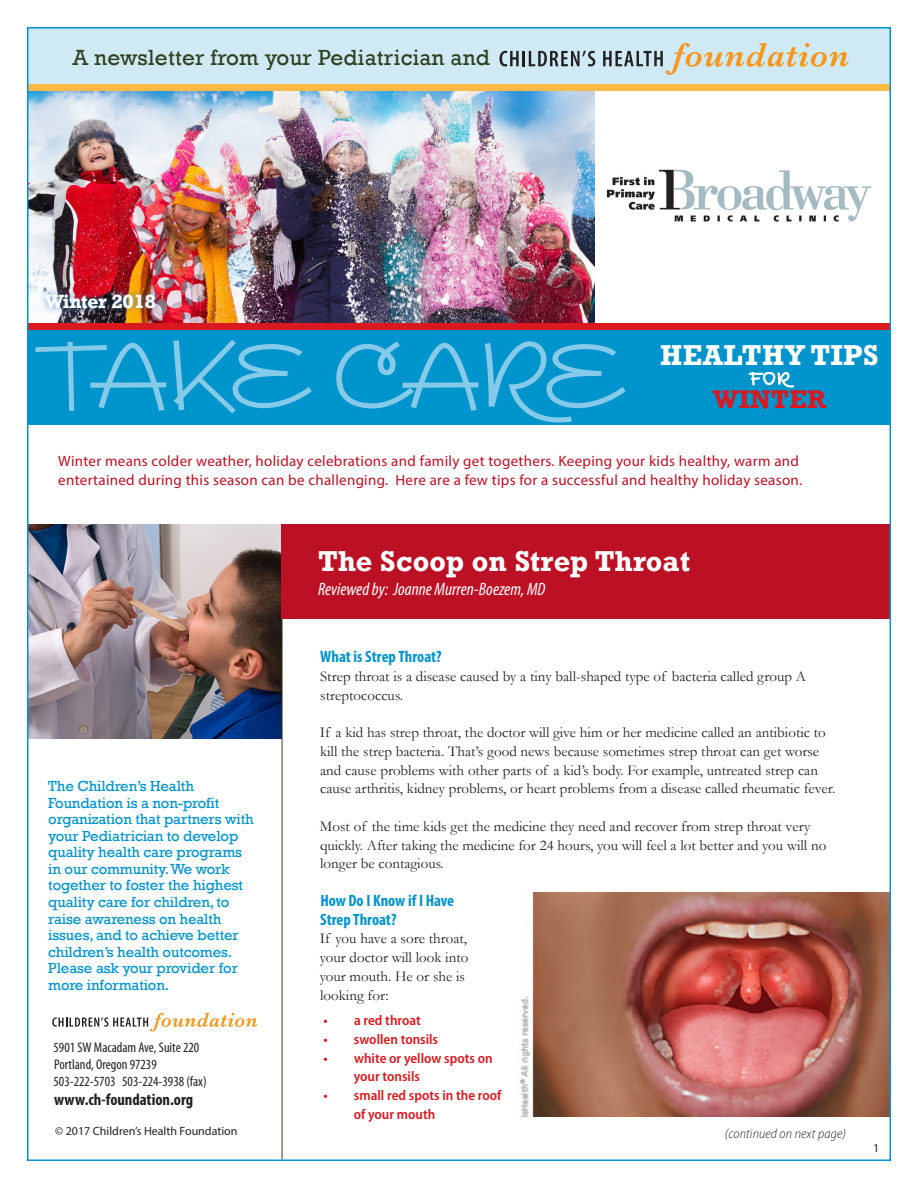
<style>
.page{position:relative;width:918px;height:1188px;background:#fff}
.page>*{position:absolute;margin:0;border:0;box-sizing:border-box;transform-origin:0 0}
.text{font:87.45px "Rickles";letter-spacing:-.02em;color:#85cae9}
.text-2{font:700 27px "Rockwell";letter-spacing:.01em;color:#fff}
.text-3{font:700 24px "Rockwell";letter-spacing:.02em;color:#d9181f}
.text-4{font:22.5px "Rockwell";letter-spacing:.01em;color:#314120}
.text-5{font:italic condensed 18px "Myriad Pro";color:#fff}
.text-6{font:700 18px "Rockwell";letter-spacing:-.015em;color:#fff}
.text-7{font:700 condensed 16.5px/18.8px "Myriad Pro";color:#0094cc}
.t1{font:700 condensed 16.5px "Myriad Pro";color:#231f20}
.text-8{font:15px/18.8px "Garamond";color:#231f20}
.text-9{font:15px/16.5px "Rockwell";letter-spacing:-.01em;color:#0094cc}
.text-10{font:15px/19.5px "Myriad Pro";letter-spacing:.02em;color:#bc1024}
.t2{font:600 semi-condensed 14.25px/18.8px "Myriad Pro";color:#d9181f}
.t3{font:condensed 14.1px "Myriad Pro";color:#231f20}
.text-11{font:italic 300 semi-condensed 13.5px "Myriad Pro";letter-spacing:.01em;color:#231f20}
.text-12{font:12px "Myriad Pro";color:#231f20}
</style>
<div class="page">
<img style="left:30px;top:91px;width:565px;height:232px">
<svg style="left:52px;top:1013px;width:205px;height:19px"></svg>
<div style="left:28px;top:28px;width:862px;height:59px;background:#cfe9f5"></div>
<svg style="left:500px;top:51px;width:19px;height:15px"></svg>
<hr style="left:522px;top:51px;width:3px;height:15px;background:#231f20">
<svg style="left:529px;top:51px;width:66px;height:15px"></svg>
<svg style="left:603px;top:43px;width:246px;height:32px"></svg>
<div style="left:28px;top:84px;width:862px;height:7px;background:#fdb945"></div>
<div style="left:28px;top:323px;width:862px;height:95px;background:#d9181f"></div>
<div style="left:28px;top:330px;width:862px;height:94px;background:#0094cc"></div>
<svg style="left:748px;top:371px;width:46px;height:17px"></svg>
<img style="left:30px;top:524px;width:252px;height:215px">
<hr style="left:282px;top:526px;width:1px;height:633px;background:#314120">
<div style="left:282px;top:524px;width:608px;height:95px;background:#bc1024"></div>
<img style="left:520px;top:892px;width:368px;height:225px">
<img style="left:606px;top:170px;width:266px;height:52px">
<div style="left:38px;top:287px;width:124px;height:29px;background:#2b79bb;opacity:.73"></div>
<p class="text-4" style="left:72px;top:45px;width:419px">A newsletter from your Pediatrician and</p>
<p class="text-6" style="left:45px;top:290px;width:113px">Winter 2018</p>
<p class="text" style="left:39px;top:326px;width:581px">TAKE CARE</p>
<p class="text-2" style="left:660px;top:338px;width:220px">HEALTHY TIPS</p>
<p class="text-3" style="left:713px;top:384px;width:115px">WINTER</p>
<p class="text-10" style="left:58px;top:451px;width:746px">Winter means colder weather, holiday celebrations and family get togethers. Keeping your kids healthy, warm and entertained during this season can be challenging. Here are a few tips for a successful and healthy holiday season.</p>
<p class="text-9" style="left:48px;top:778px;width:207px">The Children’s Health<br>Foundation is a non-profit organization that partners with your Pediatrician to develop quality health care programs in our community. We work together to foster the highest quality care for children, to raise awareness on health issues, and to achieve better children’s health outcomes.<br>Please ask your provider for more information.</p>
<p class="t3" style="left:54px;top:1040px;width:147px">5901 SW Macadam Ave, Suite 220</p>
<p class="t3" style="left:54px;top:1057px;width:104px">Portland, Oregon 97239</p>
<p class="t3" style="left:54px;top:1074px;width:155px">503-222-5703 503-224-3938 (fax)</p>
<p class="t1" style="left:54px;top:1090px;width:141px">www.ch-foundation.org</p>
<p class="text-12" style="left:55px;top:1124px;width:184px">© 2017 Children’s Health Foundation</p>
<p class="text-2" style="left:318px;top:543px;width:374px">The Scoop on Strep Throat</p>
<p class="text-5" style="left:318px;top:578px;width:229px">Reviewed by: Joanne Murren-Boezem, MD</p>
<p class="text-7" style="left:320px;top:647px;width:123px">What is Strep Throat?</p>
<p class="text-8" style="left:320px;top:667px;width:487px">Strep throat is a disease caused by a tiny ball-shaped type of bacteria called group A streptococcus.</p>
<p class="text-8" style="left:320px;top:723px;width:517px">If a kid has strep throat, the doctor will give him or her medicine called an antibiotic to kill the strep bacteria. That’s good news because sometimes strep throat can get worse and cause problems with other parts of a kid’s body. For example, untreated strep can cause arthritis, kidney problems, or heart problems from a disease called rheumatic fever.</p>
<p class="text-8" style="left:320px;top:817px;width:508px">Most of the time kids get the medicine they need and recover from strep throat very quickly. After taking the medicine for 24 hours, you will feel a lot better and you will no longer be contagious.</p>
<p class="text-7" style="left:320px;top:891px;width:136px">How Do I Know if I Have<br>Strep Throat?</p>
<p class="text-8" style="left:320px;top:929px;width:150px">If you have a sore throat, your doctor will look into your mouth. He or she is looking for:</p>
<p class="t2" style="left:324px;top:1011px;width:99px">• a red throat</p>
<p class="t2" style="left:324px;top:1030px;width:116px">• swollen tonsils</p>
<p class="t2" style="left:354px;top:1049px;width:140px;text-indent:-30px">• white or yellow spots on your tonsils</p>
<p class="t2" style="left:354px;top:1086px;width:149px;text-indent:-30px">• small red spots in the roof of your mouth</p>
<p class="text-11" style="left:725px;top:1126px;width:123px">(continued on next page)</p>
<p class="text-12" style="left:873px;top:1140px;width:8px">1</p>
</div>
